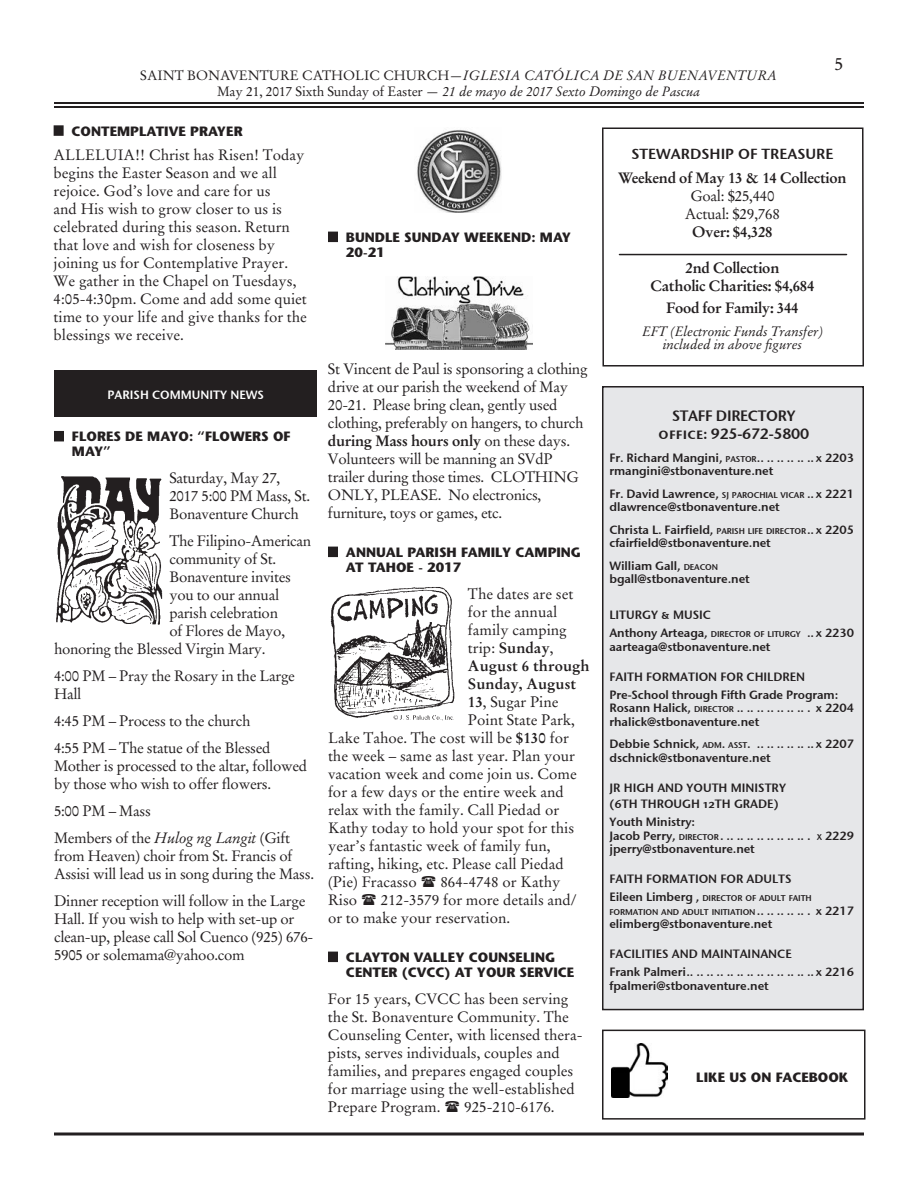
<style>
.page{position:relative;width:918px;height:1188px;background:#fff}
.page>*{position:absolute;margin:0;border:0;box-sizing:border-box;transform-origin:0 0}
.t1{font:18px "Stempel Garamond";color:#231f20}
.t2{font:15px/18px "Stempel Garamond";color:#231f20}
.t3{font:15px/18px "Stempel Garamond";letter-spacing:-.02em;color:#231f20}
.t4{font:700 15px/18px "Stempel Garamond";letter-spacing:-.02em;color:#231f20;text-align:center}
.t5{font:700 15px "Stempel Garamond";color:#231f20}
.t6{font:15px "Stone Sans Sem ITCTT Semi";letter-spacing:-.02em;color:#231f20}
.t7{font:15px "Stone Sans Sem SCITCTT Semi";letter-spacing:-.02em;color:#231f20}
.t8{font:14.55px "Stone Sans Sem SCITCTT Semi";color:#231f20}
.t9{font:italic 13.5px/16.2px "Stempel Garamond";letter-spacing:-.01em;color:#231f20;text-align:center}
.t10{font:700 13.5px/15px "Stone Sans";color:#231f20}
.t11{font:12px/13.5px "Stone Sans Sem ITCTT Semi";letter-spacing:-.01em;color:#231f20}
.t12{font:12px/16.5px "Stone Sans Sem SCITCTT Semi";color:#231f20}
.t13{font:12px "Stone Sans Sem ITCTT Semi";color:#fff}
.t14{font:8.4px/13.5px "Stone Sans Sem ITCTT Semi";letter-spacing:-.015em;color:#231f20}
.s1{font-style:normal}
.s2{font-style:italic}
.s3{font-weight:700}
.s4{font-family:"Stone Sans Sem SCITCTT Semi"}
.s5{font-size:8.4px}
.s6{font-style:inherit}
.s7{font-size:12px}
</style>
<div class="page">
<hr style="left:54px;top:102px;width:810px;height:2px;background:#231f20">
<hr style="left:54px;top:106px;width:810px;height:2px;background:#231f20">
<svg style="left:54px;top:1132px;width:810px;height:4px;background:#595657"></svg>
<div style="left:328px;top:232px;width:10px;height:10px;background:#231f20"></div>
<div style="left:328px;top:547px;width:10px;height:10px;background:#231f20"></div>
<div style="left:328px;top:952px;width:10px;height:10px;background:#231f20"></div>
<div style="left:54px;top:125px;width:10px;height:11px;background:#231f20"></div>
<div style="left:603px;top:387px;width:260px;height:623px;background:#e6e7e9"></div>
<div style="left:602px;top:386px;width:262px;height:624px;border:2px solid #231f20"></div>
<div style="left:54px;top:370px;width:262px;height:46px;background:#231f20"></div>
<div style="left:54px;top:431px;width:10px;height:10px;background:#231f20"></div>
<img style="left:56px;top:476px;width:107px;height:149px">
<img style="left:330px;top:587px;width:125px;height:134px">
<svg style="left:602px;top:127px;width:262px;height:240px"></svg>
<hr style="left:619px;top:254px;width:228px;height:1px;background:#231f20">
<img style="left:385px;top:277px;width:148px;height:73px">
<img style="left:417px;top:130px;width:85px;height:82px">
<div style="left:602px;top:1030px;width:264px;height:90px;border:2px solid #231f20"></div>
<img style="left:612px;top:1043px;width:56px;height:54px">
<p class="t9" style="left:140px;top:67px;width:638px"><span class="s1">SAINT BONAVENTURE CATHOLIC CHURCH</span>—IGLESIA CATÓLICA DE SAN BUENAVENTURA<br><span class="s1">May 21, 2017 Sixth Sunday of Easter</span> — 21 de mayo de 2017 Sexto Domingo de Pascua</p>
<p class="t1" style="left:835px;top:53px;width:10px">5</p>
<p class="t10" style="left:72px;top:124px;width:173px">CONTEMPLATIVE PRAYER</p>
<p class="t2" style="left:54px;top:146px;width:255px">ALLELUIA!! Christ has Risen! Today begins the Easter Season and we all rejoice. God’s love and care for us<br>and His wish to grow closer to us is celebrated during this season. Return that love and wish for closeness by joining us for Contemplative Prayer.<br>We gather in the Chapel on Tuesdays, 4:05-4:30pm. Come and add some quiet time to your life and give thanks for the blessings we receive.</p>
<p class="t13" style="left:107px;top:387px;width:158px">PARISH COMMUNITY NEWS</p>
<p class="t10" style="left:72px;top:429px;width:220px">FLORES DE MAYO: “FLOWERS OF<br>MAY”</p>
<p class="t3" style="left:169px;top:469px;width:142px">Saturday, May 27,<br>2017 5:00 PM Mass, St.<br>Bonaventure Church</p>
<p class="t3" style="left:169px;top:532px;width:143px">The Filipino-American</p>
<p class="t3" style="left:169px;top:550px;width:108px">community of St.</p>
<p class="t3" style="left:169px;top:568px;width:123px">Bonaventure invites</p>
<p class="t3" style="left:169px;top:586px;width:111px">you to our annual</p>
<p class="t3" style="left:169px;top:604px;width:110px">parish celebration</p>
<p class="t3" style="left:169px;top:622px;width:117px">of Flores de Mayo,</p>
<p class="t3" style="left:54px;top:640px;width:213px">honoring the Blessed Virgin Mary.</p>
<p class="t3" style="left:54px;top:667px;width:242px">4:00 PM – Pray the Rosary in the Large<br>Hall</p>
<p class="t3" style="left:54px;top:708px;width:218px;line-height:27px">4:45 PM – Process to the church<br>4:55 PM – The statue of the Blessed</p>
<p class="t3" style="left:54px;top:757px;width:255px">Mother is processed to the altar, followed by those who wish to offer flowers.</p>
<p class="t3" style="left:54px;top:798px;width:238px;line-height:27px">5:00 PM – Mass<br>Members of the <span class="s2">Hulog ng Langit</span> (Gift</p>
<p class="t3" style="left:54px;top:847px;width:262px">from Heaven) choir from St. Francis of<br>Assisi will lead us in song during the Mass.</p>
<p class="t3" style="left:54px;top:892px;width:261px">Dinner reception will follow in the Large Hall. If you wish to help with set-up or clean-up, please call Sol Cuenco (925) 676- 5905 or solemama@yahoo.com</p>
<p class="t10" style="left:346px;top:230px;width:227px">BUNDLE SUNDAY WEEKEND: MAY<br>20-21</p>
<p class="t3" style="left:328px;top:360px;width:261px">St Vincent de Paul is sponsoring a clothing drive at our parish the weekend of May 20-21. Please bring clean, gently used clothing, preferably on hangers, to church <span class="s3">during Mass hours only</span> on these days.<br>Volunteers will be manning an SVdP trailer during those times. CLOTHING ONLY, PLEASE. No electronics, furniture, toys or games, etc.</p>
<p class="t10" style="left:346px;top:545px;width:237px">ANNUAL PARISH FAMILY CAMPING<br>AT TAHOE - 2017</p>
<p class="t2" style="left:468px;top:585px;width:107px">The dates are set</p>
<p class="t2" style="left:468px;top:603px;width:91px">for the annual</p>
<p class="t2" style="left:468px;top:621px;width:100px">family camping</p>
<p class="t2" style="left:468px;top:639px;width:87px">trip: <span class="s3">Sunday</span>,</p>
<p class="t5" style="left:468px;top:657px;width:123px">August 6 through</p>
<p class="t5" style="left:468px;top:675px;width:110px">Sunday, August</p>
<p class="t2" style="left:468px;top:693px;width:92px"><span class="s3">13</span>, Sugar Pine</p>
<p class="t2" style="left:468px;top:711px;width:109px">Point State Park,</p>
<p class="t2" style="left:328px;top:729px;width:242px">Lake Tahoe. The cost will be <span class="s3">$130</span> for</p>
<p class="t2" style="left:328px;top:747px;width:249px">the week – same as last year. Plan your</p>
<p class="t2" style="left:328px;top:765px;width:250px">vacation week and come join us. Come</p>
<p class="t2" style="left:328px;top:783px;width:237px">for a few days or the entire week and</p>
<p class="t2" style="left:328px;top:801px;width:233px">relax with the family. Call Piedad or</p>
<p class="t2" style="left:328px;top:819px;width:248px">Kathy today to hold your spot for this</p>
<p class="t2" style="left:328px;top:837px;width:224px">year’s fantastic week of family fun,</p>
<p class="t2" style="left:328px;top:855px;width:237px">rafting, hiking, etc. Please call Piedad</p>
<p class="t2" style="left:328px;top:873px;width:90px">(Pie) Fracasso</p>
<p class="t2" style="left:440px;top:873px;width:122px">864-4748 or Kathy</p>
<p class="t2" style="left:328px;top:891px;width:31px">Riso</p>
<p class="t2" style="left:328px;top:891px;width:250px;text-indent:53px">212-3579 for more details and/ or to make your reservation.</p>
<p class="t10" style="left:346px;top:950px;width:230px">CLAYTON VALLEY COUNSELING<br>CENTER (CVCC) AT YOUR SERVICE</p>
<p class="t2" style="left:328px;top:990px;width:256px">For 15 years, CVCC has been serving the St. Bonaventure Community. The Counseling Center, with licensed thera&shy;pists, serves individuals, couples and families, and prepares engaged couples for marriage using the well-established Prepare Program.</p>
<p class="t2" style="left:464px;top:1098px;width:92px">925-210-6176.</p>
<p class="t8" style="left:631px;top:145px;width:204px">STEWARDSHIP OF TREASURE</p>
<p class="t4" style="left:618px;top:169px;width:230px">Weekend of May 13 &amp; 14 Collection</p>
<p class="t3" style="left:685px;top:187px;width:97px;text-align:center">Goal: $25,440<br>Actual: $29,768</p>
<p class="t4" style="left:692px;top:223px;width:82px">Over: $4,328</p>
<p class="t4" style="left:650px;top:259px;width:166px">2nd Collection<br>Catholic Charities: $4,684</p>
<p class="t4" style="left:666px;top:299px;width:134px">Food for Family: 344</p>
<p class="t9" style="left:642px;top:324px;width:182px;line-height:13.5px">EFT (Electronic Funds Transfer) included in above figures</p>
<p class="t7" style="left:672px;top:407px;width:125px">STAFF DIRECTORY</p>
<p class="t6" style="left:658px;top:425px;width:152px"><span class="s4">office</span>: 925-672-5800</p>
<p class="t11" style="left:609px;top:451px;width:246px">Fr. Richard Mangini, <span class="s5">PASTOR</span>. . . . . . . . . . . x 2203 rmangini@stbonaventure.net</p>
<p class="t11" style="left:610px;top:487px;width:246px">Fr. David Lawrence, <span class="s5">SJ PAROCHIAL VICAR</span> . x 2221 dlawrence@stbonaventure.net</p>
<p class="t11" style="left:610px;top:523px;width:246px">Christa L. Fairfield, <span class="s5">PARISH LIFE DIRECTOR</span><span class="s6">.</span> x 2205 cfairfield@stbonaventure.net</p>
<p class="t11" style="left:610px;top:559px;width:142px">William Gall, <span class="s5">DEACON </span>bgall@stbonaventure.net</p>
<p class="t12" style="left:610px;top:607px;width:103px">LITURGY &amp; MUSIC</p>
<p class="t11" style="left:610px;top:626px;width:246px">Anthony Arteaga, <span class="s5">DIRECTOR OF LITURGY</span> . . x 2230 aarteaga@stbonaventure.net</p>
<p class="t12" style="left:610px;top:668px;width:197px">FAITH FORMATION FOR CHILDREN</p>
<p class="t11" style="left:610px;top:688px;width:246px">Pre-School through Fifth Grade Program:<br>Rosann Halick, <span class="s5">DIRECTOR</span> . . . . . . . . . . . . . . . x 2204 rhalick@stbonaventure.net</p>
<p class="t11" style="left:610px;top:737px;width:149px">Debbie Schnick, <span class="s5">ADM</span><span class="s6">.</span> <span class="s5">ASST</span><span class="s6">.</span> ...........</p>
<p class="t11" style="left:811px;top:737px;width:45px">. x 2207</p>
<p class="t11" style="left:610px;top:751px;width:163px">dschnick@stbonaventure.net</p>
<p class="t12" style="left:610px;top:779px;width:178px">JR HIGH AND YOUTH MINISTRY (6TH THROUGH 12TH GRADE)</p>
<p class="t11" style="left:609px;top:815px;width:246px">Youth Ministry:<br>Jacob Perry, <span class="s5">DIRECTOR</span><span class="s6">.. . . . . . . . . . . . . . . . . .</span> <span class="s5">X</span> <span class="s6">2229 </span>jperry@stbonaventure.net</p>
<p class="t12" style="left:609px;top:871px;width:184px">FAITH FORMATION FOR ADULTS</p>
<p class="t14" style="left:609px;top:891px;width:246px"><span class="s7">Eileen Limberg ,</span> DIRECTOR OF ADULT FAITH<br>FORMATION AND ADULT INITIATION <span class="s7">. . . . . . . . . . .</span> <span class="s7">x 2217</span></p>
<p class="t11" style="left:610px;top:917px;width:164px">elimberg@stbonaventure.net</p>
<p class="t12" style="left:610px;top:946px;width:184px">FACILITIES AND MAINTAINANCE</p>
<p class="t11" style="left:610px;top:965px;width:246px">Frank Palmeri. . . . . . . . . . . . . . . . . . . . . . . . . x 2216 fpalmeri@stbonaventure.net</p>
<p class="t10" style="left:696px;top:1069px;width:154px">LIKE US ON FACEBOOK</p>
</div>
